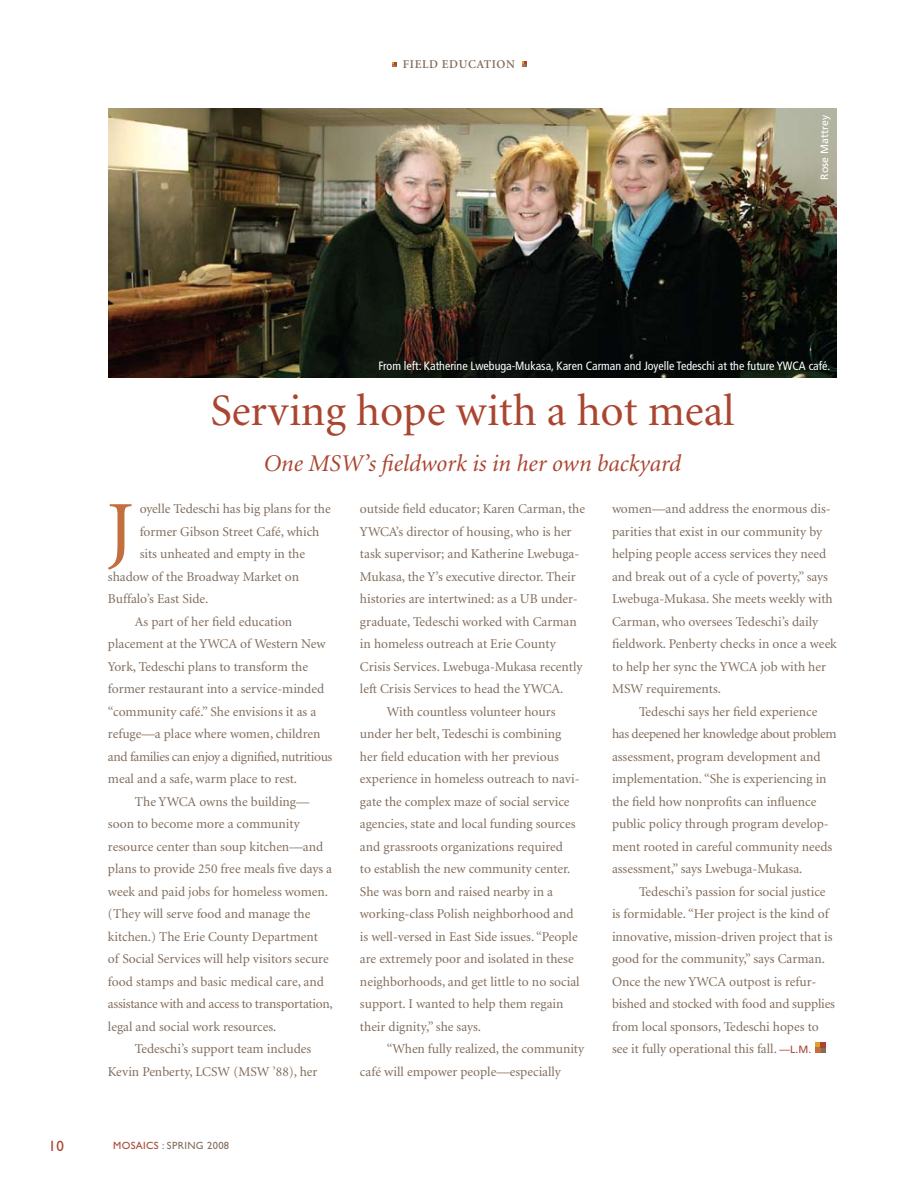
<style>
.page{position:relative;width:918px;height:1188px;background:#fff}
.page>*{position:absolute;margin:0;border:0;box-sizing:border-box;transform-origin:0 0}
.t1{font:82.8px "Minion";color:#c26e3e}
.t2{font:45px "Minion";color:#aa4630}
.t3{font:italic 24px "Minion";color:#aa4630}
.t4{font:15px "Gill Sans";color:#aa4630}
.t5{font:13.5px/22.5px "Minion";color:#816d5c}
.t6{font:13.5px "Minion";letter-spacing:-.025em;color:#816d5c}
.t7{font:13.5px "Minion";letter-spacing:-.02em;color:#816d5c}
.t8{font:condensed 12px "Frutiger";color:#fff}
.t9{font:600 12px "Minion";letter-spacing:.05em;color:#816d5c}
.t10{font:10.5px "Gill Sans";letter-spacing:.03em;color:#816d5c}
.t11{font:10.5px "Frutiger";color:#fff}
.s1{color:#aa4630}
.s2{font-family:"Frutiger";font-size:10.5px;color:#aa4630}
</style>
<div class="page">
<img style="left:108px;top:108px;width:729px;height:270px">
<svg style="left:522px;top:62px;width:5px;height:4px"></svg>
<svg style="left:392px;top:62px;width:5px;height:4px"></svg>
<svg style="left:815px;top:1042px;width:11px;height:11px"></svg>
<p class="t9" style="left:403px;top:58px;width:111px">FIELD EDUCATION</p>
<p class="t11" style="left:818px;top:180px;width:66px;rotate:-90deg">Rose Mattrey</p>
<p class="t8" style="left:378px;top:359px;width:453px">From left: Katherine Lwebuga-Mukasa, Karen Carman and Joyelle Tedeschi at the future YWCA café.</p>
<h2 class="t2" style="left:210px;top:388px;width:526px">Serving hope with a hot meal</h2>
<h3 class="t3" style="left:264px;top:452px;width:419px">One MSW’s fieldwork is in her own backyard</h3>
<h1 class="t1" style="left:106px;top:491px;width:29px">J</h1>
<p class="t5" style="left:140px;top:498px;width:193px">oyelle Tedeschi has big plans for the</p>
<p class="t5" style="left:140px;top:520px;width:181px">former Gibson Street Café, which</p>
<p class="t5" style="left:140px;top:543px;width:167px">sits unheated and empty in the</p>
<p class="t5" style="left:108px;top:565px;width:193px">shadow of the Broadway Market on</p>
<p class="t5" style="left:108px;top:588px;width:102px">Buffalo’s East Side.</p>
<p class="t5" style="left:135px;top:610px;width:159px">As part of her field education</p>
<p class="t5" style="left:108px;top:633px;width:219px">placement at the YWCA of Western New</p>
<p class="t5" style="left:108px;top:655px;width:202px">York, Tedeschi plans to transform the</p>
<p class="t5" style="left:108px;top:678px;width:218px">former restaurant into a service-minded</p>
<p class="t5" style="left:108px;top:700px;width:210px">“community café.” She envisions it as a</p>
<p class="t5" style="left:108px;top:723px;width:214px">refuge—a place where women, children</p>
<p class="t6" style="left:108px;top:750px;width:226px">and families can enjoy a dignified, nutritious</p>
<p class="t5" style="left:108px;top:768px;width:191px">meal and a safe, warm place to rest.</p>
<p class="t5" style="left:135px;top:791px;width:176px">The YWCA owns the building—</p>
<p class="t5" style="left:108px;top:813px;width:193px">soon to become more a community</p>
<p class="t5" style="left:108px;top:836px;width:217px">resource center than soup kitchen—and</p>
<p class="t5" style="left:108px;top:858px;width:226px">plans to provide 250 free meals five days a</p>
<p class="t5" style="left:108px;top:881px;width:222px">week and paid jobs for homeless women.</p>
<p class="t5" style="left:108px;top:903px;width:204px">(They will serve food and manage the</p>
<p class="t5" style="left:108px;top:926px;width:212px">kitchen.) The Erie County Department</p>
<p class="t5" style="left:108px;top:948px;width:222px">of Social Services will help visitors secure</p>
<p class="t5" style="left:108px;top:971px;width:218px">food stamps and basic medical care, and</p>
<p class="t7" style="left:108px;top:997px;width:226px">assistance with and access to transportation,</p>
<p class="t5" style="left:108px;top:1016px;width:170px">legal and social work resources.</p>
<p class="t5" style="left:135px;top:1038px;width:178px">Tedeschi’s support team includes</p>
<p class="t5" style="left:108px;top:1061px;width:211px">Kevin Penberty, LCSW (MSW ’88), her</p>
<p class="t4" style="left:49px;top:1137px;width:17px">10</p>
<p class="t10" style="left:113px;top:1140px;width:117px"><span class="s1">MOSAICS</span> : SPRING 2008</p>
<p class="t5" style="left:360px;top:498px;width:227px">outside field educator; Karen Carman, the</p>
<p class="t5" style="left:360px;top:521px;width:213px">YWCA’s director of housing, who is her</p>
<p class="t5" style="left:360px;top:543px;width:221px">task supervisor; and Katherine Lwebuga-</p>
<p class="t5" style="left:360px;top:566px;width:217px">Mukasa, the Y’s executive director. Their</p>
<p class="t5" style="left:360px;top:588px;width:219px">histories are intertwined: as a UB under-</p>
<p class="t5" style="left:360px;top:611px;width:218px">graduate, Tedeschi worked with Carman</p>
<p class="t5" style="left:360px;top:633px;width:197px">in homeless outreach at Erie County</p>
<p class="t5" style="left:360px;top:656px;width:224px">Crisis Services. Lwebuga-Mukasa recently</p>
<p class="t5" style="left:360px;top:678px;width:205px">left Crisis Services to head the YWCA.</p>
<p class="t5" style="left:387px;top:701px;width:170px">With countless volunteer hours</p>
<p class="t5" style="left:360px;top:723px;width:203px">under her belt, Tedeschi is combining</p>
<p class="t5" style="left:360px;top:746px;width:200px">her field education with her previous</p>
<p class="t5" style="left:360px;top:768px;width:221px">experience in homeless outreach to navi-</p>
<p class="t5" style="left:360px;top:791px;width:211px">gate the complex maze of social service</p>
<p class="t5" style="left:360px;top:813px;width:217px">agencies, state and local funding sources</p>
<p class="t5" style="left:360px;top:836px;width:204px">and grassroots organizations required</p>
<p class="t5" style="left:360px;top:858px;width:212px">to establish the new community center.</p>
<p class="t5" style="left:360px;top:881px;width:195px">She was born and raised nearby in a</p>
<p class="t5" style="left:360px;top:903px;width:215px">working-class Polish neighborhood and</p>
<p class="t5" style="left:360px;top:926px;width:219px">is well-versed in East Side issues. “People</p>
<p class="t5" style="left:360px;top:948px;width:215px">are extremely poor and isolated in these</p>
<p class="t5" style="left:360px;top:971px;width:221px">neighborhoods, and get little to no social</p>
<p class="t5" style="left:360px;top:993px;width:205px">support. I wanted to help them regain</p>
<p class="t5" style="left:360px;top:1016px;width:123px">their dignity,” she says.</p>
<p class="t5" style="left:387px;top:1038px;width:199px">“When fully realized, the community</p>
<p class="t5" style="left:360px;top:1061px;width:203px">café will empower people—especially</p>
<p class="t5" style="left:612px;top:498px;width:226px">women—and address the enormous dis&shy;parities that exist in our community by helping people access services they need and break out of a cycle of poverty,” says Lwebuga-Mukasa. She meets weekly with Carman, who oversees Tedeschi’s daily fieldwork. Penberty checks in once a week to help her sync the YWCA job with her MSW requirements.</p>
<p class="t5" style="left:612px;top:701px;width:226px;text-indent:27px">Tedeschi says her field experience has deepened her knowledge about problem assessment, program development and implementation. “She is experiencing in the field how nonprofits can influence public policy through program develop&shy;ment rooted in careful community needs assessment,” says Lwebuga-Mukasa.</p>
<p class="t5" style="left:612px;top:881px;width:225px;text-indent:27px">Tedeschi’s passion for social justice is formidable. “Her project is the kind of innovative, mission-driven project that is good for the community,” says Carman.<br>Once the new YWCA outpost is refur&shy;bished and stocked with food and supplies from local sponsors, Tedeschi hopes to see it fully operational this fall. <span class="s2">—L.M.</span></p>
</div>
